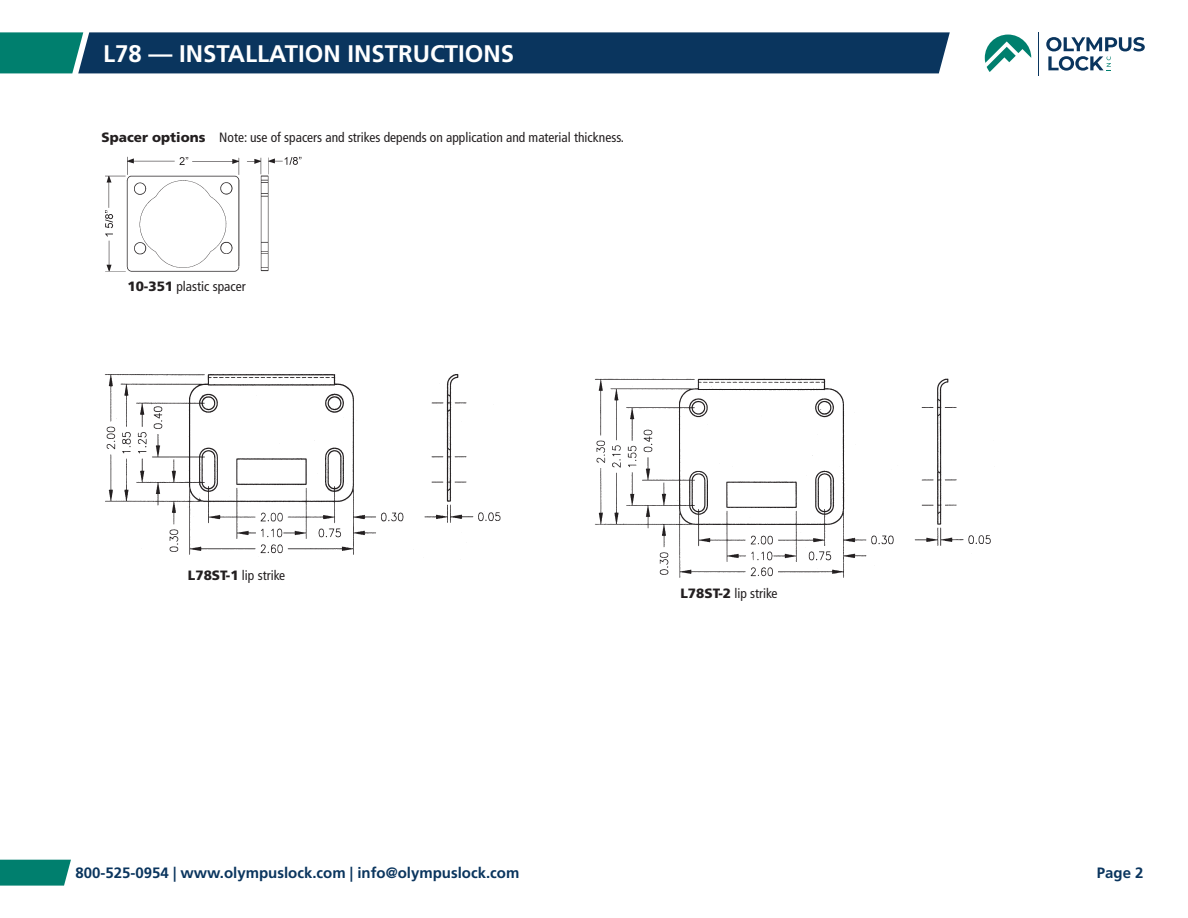
<style>
.page{position:relative;width:1188px;height:918px;background:#fff}
.page>*{position:absolute;margin:0;border:0;box-sizing:border-box;transform-origin:0 0}
.t1{font:700 24px "Frutiger LT Std";color:#fff}
.t2{font:700 15px "Frutiger LT Std";color:#0a355e}
.t3{font:condensed 13.5px "Frutiger LT Std";color:#231f20}
.s1{font-weight:900;font-stretch:normal}
</style>
<div class="page">
<svg style="left:1046px;top:37px;width:99px;height:34px"></svg>
<hr style="left:1038px;top:32px;width:1px;height:44px;background:#0a355e">
<svg style="left:985px;top:35px;width:46px;height:37px"></svg>
<svg style="left:0;top:32px;width:950px;height:41px;background:#0e3f62"></svg>
<svg style="left:0;top:860px;width:71px;height:26px;background:#108777"></svg>
<img style="left:105px;top:156px;width:197px;height:116px">
<img style="left:105px;top:374px;width:396px;height:181px">
<img style="left:595px;top:378px;width:396px;height:200px">
<p class="t1" style="left:103px;top:39px;width:412px">L78 — INSTALLATION INSTRUCTIONS</p>
<p class="t3" style="left:102px;top:129px;width:524px"><span class="s1">Spacer options</span> Note: use of spacers and strikes depends on application and material thickness.</p>
<p class="t3" style="left:127px;top:278px;width:120px"><span class="s1">10-351</span> plastic spacer</p>
<p class="t3" style="left:188px;top:568px;width:99px"><span class="s1">L78ST-1</span> lip strike</p>
<p class="t3" style="left:680px;top:586px;width:99px"><span class="s1">L78ST-2</span> lip strike</p>
<p class="t2" style="left:76px;top:864px;width:445px">800-525-0954 | www.olympuslock.com | info@olympuslock.com</p>
<p class="t2" style="left:1097px;top:864px;width:48px">Page 2</p>
</div>
